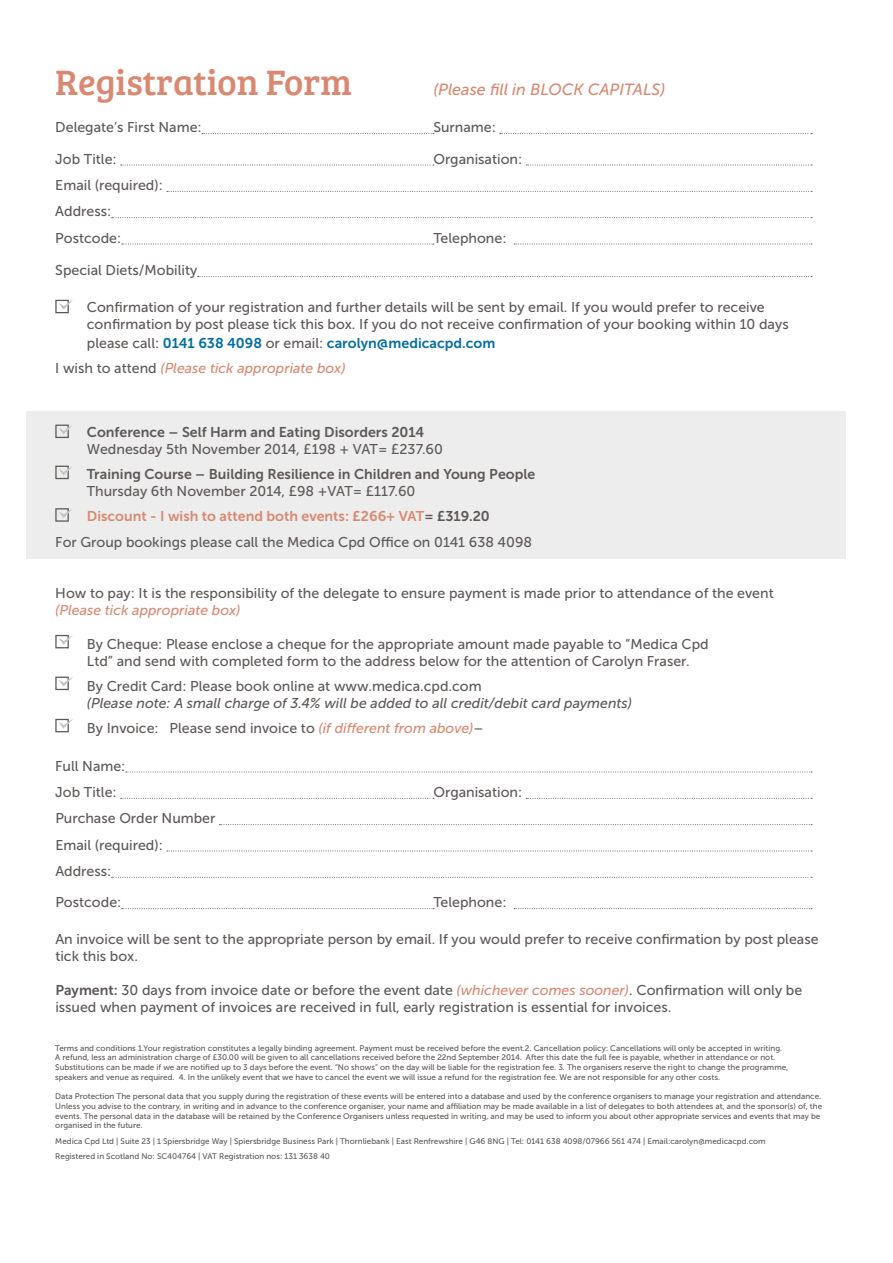
<style>
.page{position:relative;width:893px;height:1263px;background:#fff}
.page>*{position:absolute;margin:0;border:0;box-sizing:border-box;transform-origin:0 0}
.t1{font:36.45px "Bree Serif";color:#d98971}
.t2{font:italic 16.2px "Museo Sans 500";color:#d98971}
.t3{font:14.1px/26.4px "Museo Sans 500";color:#5e5957}
.t4{font:italic 14.1px/25px "Museo Sans 500";color:#5e5957}
.t5{font:14.1px "Museo Sans 700";color:#5e5957}
.t6{font:italic 14.1px "Museo Sans 500";color:#d98971}
.t7{font:14.1px "Museo Sans 700";color:#046fa0}
.t8{font:14.1px "Museo Sans 700";color:#d98971}
.t9{font:8.1px/9.8px "Museo Sans 500";color:#5e5957}
.s1{font-family:"Museo Sans 500";color:#5e5957}
.s2{font-style:normal;color:#5e5957}
.s3{color:#5e5957}
.s4{font-style:normal}
.s5{color:#d98971}
.s6{font-family:"Museo Sans 700"}
.s7{font-style:italic;color:#d98971}
</style>
<div class="page">
<div style="left:27px;top:411px;width:819px;height:148px;background:#ededed"></div>
<svg style="left:202px;top:133px;width:232px;height:1px"></svg>
<svg style="left:500px;top:133px;width:312px;height:1px"></svg>
<svg style="left:121px;top:165px;width:313px;height:1px"></svg>
<svg style="left:526px;top:165px;width:286px;height:1px"></svg>
<svg style="left:167px;top:191px;width:645px;height:1px"></svg>
<svg style="left:112px;top:217px;width:700px;height:1px"></svg>
<svg style="left:122px;top:244px;width:312px;height:1px"></svg>
<svg style="left:514px;top:244px;width:298px;height:1px"></svg>
<svg style="left:198px;top:276px;width:614px;height:1px"></svg>
<svg style="left:126px;top:772px;width:686px;height:1px"></svg>
<svg style="left:121px;top:798px;width:313px;height:1px"></svg>
<svg style="left:526px;top:798px;width:286px;height:1px"></svg>
<svg style="left:219px;top:824px;width:593px;height:1px"></svg>
<svg style="left:167px;top:851px;width:645px;height:1px"></svg>
<svg style="left:112px;top:877px;width:700px;height:1px"></svg>
<svg style="left:122px;top:908px;width:312px;height:1px"></svg>
<svg style="left:514px;top:908px;width:298px;height:1px"></svg>
<svg style="left:55px;top:424px;width:18px;height:14px"></svg>
<svg style="left:55px;top:300px;width:18px;height:13px"></svg>
<svg style="left:55px;top:465px;width:18px;height:14px"></svg>
<svg style="left:55px;top:635px;width:18px;height:13px"></svg>
<svg style="left:55px;top:676px;width:18px;height:14px"></svg>
<svg style="left:55px;top:719px;width:18px;height:13px"></svg>
<svg style="left:55px;top:508px;width:17px;height:14px"></svg>
<h1 class="t1" style="left:55px;top:55px;width:298px">Registration Form</h1>
<h2 class="t2" style="left:433px;top:80px;width:233px">(Please fill in BLOCK CAPITALS)</h2>
<h3 class="t3" style="left:55px;top:114px;width:148px">Delegate’s First Name:</h3>
<h3 class="t3" style="left:433px;top:114px;width:64px">Surname:</h3>
<h3 class="t3" style="left:55px;top:146px;width:63px">Job Title:</h3>
<h3 class="t3" style="left:433px;top:146px;width:90px">Organisation:</h3>
<h3 class="t3" style="left:55px;top:172px;width:109px">Email (required):<br>Address:<br>Postcode:</h3>
<h3 class="t3" style="left:433px;top:225px;width:75px">Telephone:</h3>
<h3 class="t3" style="left:55px;top:257px;width:144px">Special Diets/Mobility</h3>
<h3 class="t3" style="left:87px;top:298px;width:703px;line-height:17px">Confirmation of your registration and further details will be sent by email. If you would prefer to receive confirmation by post please tick this box. If you do not receive confirmation of your booking within 10 days</h3>
<h3 class="t7" style="left:87px;top:335px;width:410px"><span class="s1">please call:</span> 0141 638 4098 <span class="s1">or email:</span> carolyn@medicacpd.com</h3>
<h3 class="t6" style="left:55px;top:361px;width:292px"><span class="s2">I wish to attend</span> (Please tick appropriate box)</h3>
<h3 class="t5" style="left:87px;top:424px;width:339px">Conference – Self Harm and Eating Disorders 2014</h3>
<h3 class="t3" style="left:87px;top:436px;width:358px">Wednesday 5th November 2014, £198 + VAT= £237.60</h3>
<h3 class="t5" style="left:87px;top:467px;width:450px">Training Course – Building Resilience in Children and Young People</h3>
<h3 class="t3" style="left:87px;top:478px;width:330px">Thursday 6th November 2014, £98 +VAT= £117.60</h3>
<h3 class="t8" style="left:87px;top:509px;width:404px">Discount - I wish to attend both events: £266+ VAT<span class="s3">= £319.20</span></h3>
<h3 class="t3" style="left:55px;top:528px;width:478px">For Group bookings please call the Medica Cpd Office on 0141 638 4098</h3>
<h3 class="t3" style="left:55px;top:580px;width:720px">How to pay: It is the responsibility of the delegate to ensure payment is made prior to attendance of the event</h3>
<h3 class="t6" style="left:55px;top:602px;width:187px">(Please tick appropriate box)</h3>
<h3 class="t3" style="left:87px;top:635px;width:623px;line-height:17px">By Cheque: Please enclose a cheque for the appropriate amount made payable to “Medica Cpd<br>Ltd” and send with completed form to the address below for the attention of Carolyn Fraser.</h3>
<h3 class="t3" style="left:87px;top:673px;width:396px">By Credit Card: Please book online at www.medica.cpd.com</h3>
<h3 class="t4" style="left:87px;top:690px;width:547px">(Please note: A small charge of 3.4% will be added to all credit/debit card payments)<br><span class="s4">By Invoice: Please send invoice to</span> <span class="s5">(if different from above)</span><span class="s4">–</span></h3>
<h3 class="t3" style="left:55px;top:753px;width:72px">Full Name:<br>Job Title:</h3>
<h3 class="t3" style="left:433px;top:779px;width:90px">Organisation:</h3>
<h3 class="t3" style="left:55px;top:805px;width:162px">Purchase Order Number<br>Email (required):<br>Address:</h3>
<h3 class="t3" style="left:55px;top:889px;width:67px">Postcode:</h3>
<h3 class="t3" style="left:433px;top:889px;width:75px">Telephone:</h3>
<h3 class="t3" style="left:55px;top:930px;width:765px;line-height:17px">An invoice will be sent to the appropriate person by email. If you would prefer to receive confirmation by post please tick this box.</h3>
<h3 class="t3" style="left:55px;top:981px;width:748px;line-height:17px"><span class="s6">Payment:</span> 30 days from invoice date or before the event date <span class="s7">(whichever comes sooner)</span>. Confirmation will only be issued when payment of invoices are received in full, early registration is essential for invoices.</h3>
<p class="t9" style="left:55px;top:1043px;width:734px">Terms and conditions 1.Your registration constitutes a legally binding agreement. Payment must be received before the event.2. Cancellation policy: Cancellations will only be accepted in writing.<br>A refund, less an administration charge of £30.00 will be given to all cancellations received before the 22nd September 2014. After this date the full fee is payable, whether in attendance or not.<br>Substitutions can be made if we are notified up to 3 days before the event. “No shows” on the day will be liable for the registration fee. 3. The organisers reserve the right to change the programme, speakers and venue as required. 4. In the unlikely event that we have to cancel the event we will issue a refund for the registration fee. We are not responsible for any other costs.</p>
<p class="t9" style="left:55px;top:1091px;width:768px">Data Protection The personal data that you supply during the registration of these events will be entered into a database and used by the conference organisers to manage your registration and attendance.<br>Unless you advise to the contrary, in writing and in advance to the conference organiser, your name and affiliation may be made available in a list of delegates to both attendees at, and the sponsor(s) of, the events. The personal data in the database will be retained by the Conference Organisers unless requested in writing, and may be used to inform you about other appropriate services and events that may be organised in the future.</p>
<p class="t9" style="left:55px;top:1133px;width:712px;line-height:15.5px">Medica Cpd Ltd | Suite 23 | 1 Spiersbridge Way | Spiersbridge Business Park | Thornliebank | East Renfrewshire | G46 8NG | Tel: 0141 638 4098/07966 561 474 | Email:carolyn@medicacpd.com<br>Registered in Scotland No: SC404764 | VAT Registration nos: 131 3638 40</p>
</div>
